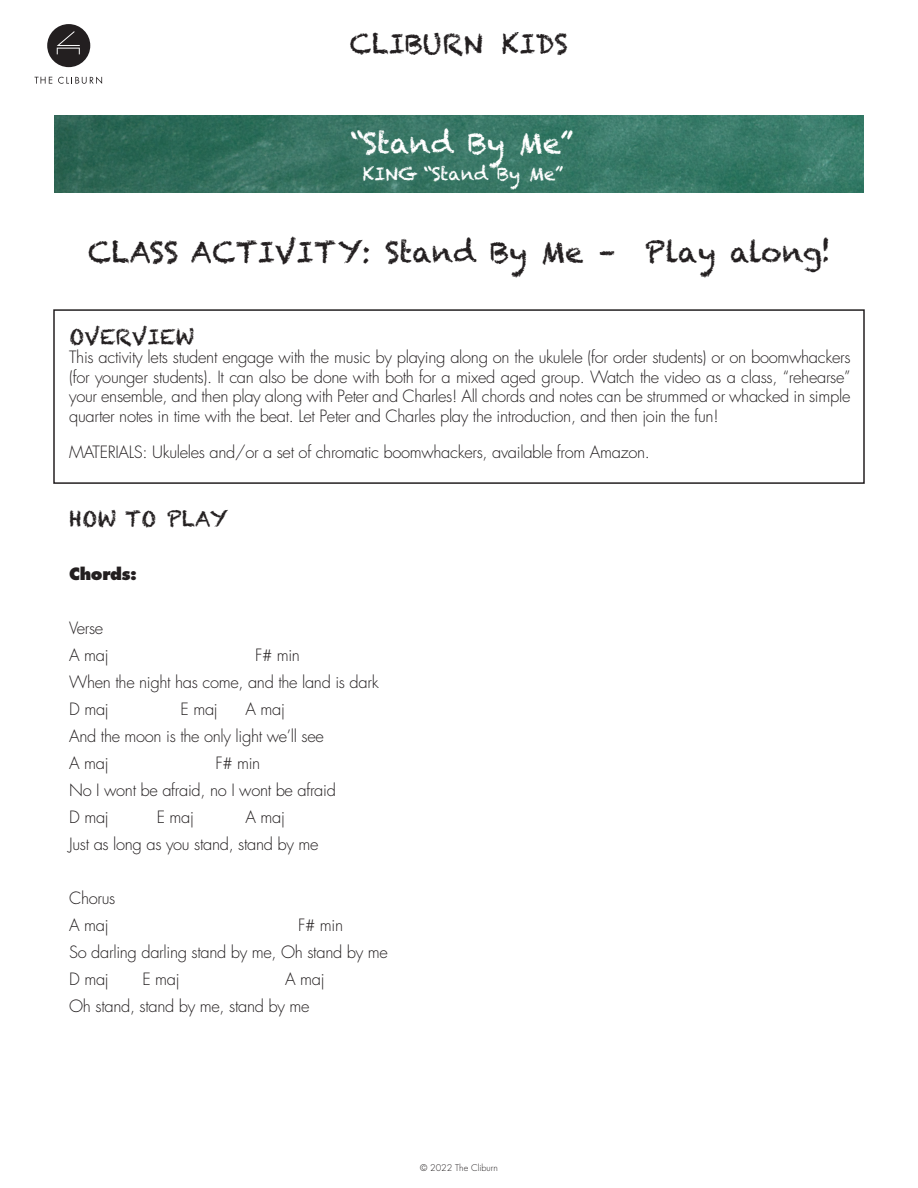
<style>
.page{position:relative;width:918px;height:1188px;background:#fff}
.page>*{position:absolute;margin:0;border:0;box-sizing:border-box;transform-origin:0 0}
.t1{font:28.8px "Chalkduster";color:#231f20}
.t2{font:28.8px "Chalkduster";color:#fff}
.t3{font:27px "Chalkduster";color:#231f20}
.t4{font:21px "Chalkduster";color:#231f20}
.t5{font:18px "Chalkduster";color:#fff}
.t6{font:300 16.5px/19.6px "Futura";letter-spacing:-.02em;color:#231f20;text-align:justify}
.t7{font:800 16.5px "Futura";letter-spacing:-.02em;color:#231f20}
.t8{font:300 9px "Futura";color:#231f20}
</style>
<div class="page">
<div style="left:53px;top:309px;width:812px;height:175px;border:2px solid #231f20"></div>
<img style="left:54px;top:116px;width:810px;height:77px">
<svg style="left:47px;top:24px;width:43px;height:43px"></svg>
<svg style="left:35px;top:77px;width:17px;height:7px"></svg>
<svg style="left:58px;top:77px;width:44px;height:7px"></svg>
<p class="t3" style="left:350px;top:28px;width:220px">CLIBURN KIDS</p>
<p class="t2" style="left:351px;top:126px;width:225px">“Stand By Me”</p>
<p class="t5" style="left:363px;top:163px;width:202px">KING “Stand By Me”</p>
<p class="t1" style="left:88px;top:235px;width:745px">CLASS ACTIVITY: Stand By Me – Play along!</p>
<p class="t4" style="left:69px;top:324px;width:127px">OVERVIEW</p>
<p class="t6" style="left:69px;top:348px;width:783px">This activity lets student engage with the music by playing along on the ukulele (for order students) or on boomwhackers (for younger students). It can also be done with both for a mixed aged group. Watch the video as a class, “rehearse” your ensemble, and then play along with Peter and Charles! All chords and notes can be strummed or whacked in simple quarter notes in time with the beat. Let Peter and Charles play the introduction, and then join the fun!</p>
<p class="t6" style="left:69px;top:443px;width:582px">MATERIALS: Ukuleles and/or a set of chromatic boomwhackers, available from Amazon.</p>
<p class="t4" style="left:69px;top:506px;width:161px">HOW TO PLAY</p>
<p class="t7" style="left:69px;top:563px;width:69px">Chords:</p>
<p class="t6" style="left:69px;top:619px;width:36px">Verse</p>
<p class="t6" style="left:69px;top:646px;width:41px">A maj</p>
<p class="t6" style="left:255px;top:646px;width:46px">F# min</p>
<p class="t6" style="left:69px;top:673px;width:311px">When the night has come, and the land is dark</p>
<p class="t6" style="left:69px;top:700px;width:41px">D maj</p>
<p class="t6" style="left:181px;top:700px;width:39px">E maj</p>
<p class="t6" style="left:246px;top:700px;width:41px">A maj</p>
<p class="t6" style="left:69px;top:727px;width:256px">And the moon is the only light we’ll see</p>
<p class="t6" style="left:69px;top:754px;width:41px">A maj</p>
<p class="t6" style="left:215px;top:754px;width:46px">F# min</p>
<p class="t6" style="left:69px;top:781px;width:268px">No I wont be afraid, no I wont be afraid</p>
<p class="t6" style="left:69px;top:808px;width:41px">D maj</p>
<p class="t6" style="left:157px;top:808px;width:39px">E maj</p>
<p class="t6" style="left:246px;top:808px;width:41px">A maj</p>
<p class="t6" style="left:69px;top:835px;width:251px">Just as long as you stand, stand by me</p>
<p class="t6" style="left:69px;top:889px;width:48px">Chorus</p>
<p class="t6" style="left:69px;top:916px;width:41px">A maj</p>
<p class="t6" style="left:298px;top:916px;width:46px">F# min</p>
<p class="t6" style="left:69px;top:943px;width:320px">So darling darling stand by me, Oh stand by me</p>
<p class="t6" style="left:69px;top:970px;width:41px">D maj</p>
<p class="t6" style="left:142px;top:970px;width:39px">E maj</p>
<p class="t6" style="left:285px;top:970px;width:41px">A maj</p>
<p class="t6" style="left:69px;top:997px;width:242px">Oh stand, stand by me, stand by me</p>
<p class="t8" style="left:420px;top:1162px;width:79px">© 2022 The Cliburn</p>
</div>
